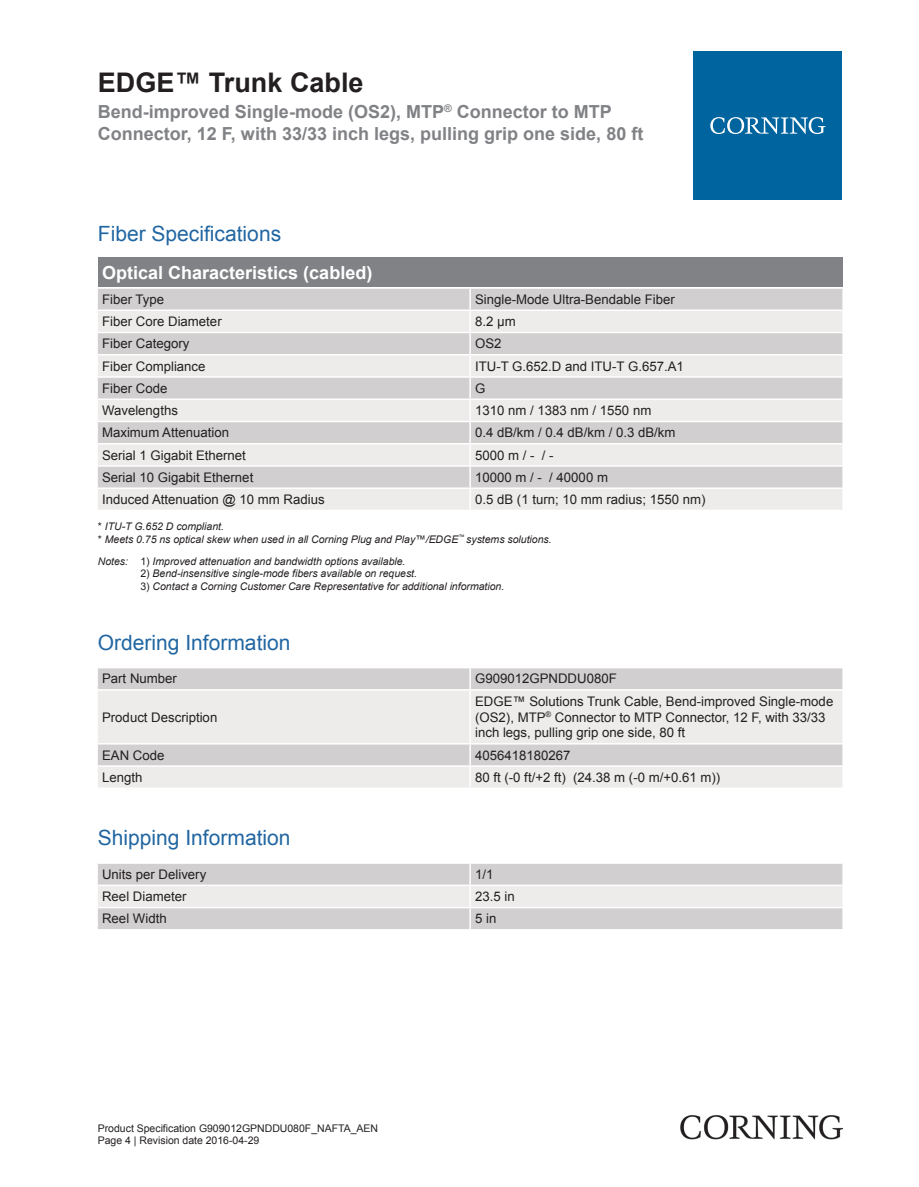
<style>
.page{position:relative;width:919px;height:1187px;background:#fff}
.page>*{position:absolute;margin:0;border:0;box-sizing:border-box;transform-origin:0 0}
.t1{font:700 27px "Arial";color:#231f20}
.t2{font:21px "Arial";color:#2166a2}
.t3{font:700 18px/21.6px "Arial";color:#808285}
.t4{font:700 18px "Arial";color:#fff}
.t5{font:13.2px/15.9px "Arial";color:#231f20}
.t6{font:italic 10.5px/12.6px "Arial";color:#231f20}
.t7{font:10.5px/12.6px "Arial";color:#231f20}
.s1{font-style:normal}
</style>
<div class="page">
<div style="left:98px;top:257px;width:744px;height:30px;background:#808285"></div>
<div style="left:98px;top:289px;width:744px;height:20px;background:#d1cfcf"></div>
<svg style="left:98px;top:311px;width:744px;height:198px;background:#e0dfde"></svg>
<hr style="left:469px;top:289px;width:2px;height:20px;background:#fff">
<hr style="left:469px;top:311px;width:2px;height:21px;background:#fff">
<hr style="left:469px;top:333px;width:2px;height:21px;background:#fff">
<hr style="left:469px;top:355px;width:2px;height:21px;background:#fff">
<hr style="left:469px;top:378px;width:2px;height:20px;background:#fff">
<hr style="left:469px;top:400px;width:2px;height:20px;background:#fff">
<hr style="left:469px;top:422px;width:2px;height:21px;background:#fff">
<hr style="left:469px;top:444px;width:2px;height:21px;background:#fff">
<hr style="left:469px;top:466px;width:2px;height:21px;background:#fff">
<hr style="left:469px;top:489px;width:2px;height:20px;background:#fff">
<hr style="left:98px;top:332px;width:372px;height:1px;background:#fff">
<hr style="left:470px;top:332px;width:372px;height:1px;background:#fff">
<hr style="left:98px;top:354px;width:372px;height:1px;background:#fff">
<hr style="left:470px;top:354px;width:372px;height:1px;background:#fff">
<hr style="left:98px;top:376px;width:372px;height:2px;background:#fff">
<hr style="left:470px;top:376px;width:372px;height:2px;background:#fff">
<hr style="left:98px;top:398px;width:372px;height:2px;background:#fff">
<hr style="left:470px;top:398px;width:372px;height:2px;background:#fff">
<hr style="left:98px;top:420px;width:372px;height:2px;background:#fff">
<hr style="left:470px;top:420px;width:372px;height:2px;background:#fff">
<hr style="left:98px;top:443px;width:372px;height:1px;background:#fff">
<hr style="left:470px;top:443px;width:372px;height:1px;background:#fff">
<hr style="left:98px;top:465px;width:372px;height:1px;background:#fff">
<hr style="left:470px;top:465px;width:372px;height:1px;background:#fff">
<hr style="left:98px;top:487px;width:372px;height:2px;background:#fff">
<hr style="left:470px;top:487px;width:372px;height:2px;background:#fff">
<div style="left:98px;top:668px;width:744px;height:21px;background:#d1cfcf"></div>
<svg style="left:98px;top:691px;width:744px;height:96px;background:#e7e5e5"></svg>
<hr style="left:469px;top:668px;width:2px;height:21px;background:#fff">
<hr style="left:469px;top:690px;width:2px;height:53px;background:#fff">
<hr style="left:469px;top:744px;width:2px;height:21px;background:#fff">
<hr style="left:469px;top:766px;width:2px;height:21px;background:#fff">
<hr style="left:98px;top:743px;width:372px;height:1px;background:#fff">
<hr style="left:470px;top:743px;width:372px;height:1px;background:#fff">
<hr style="left:98px;top:765px;width:372px;height:1px;background:#fff">
<hr style="left:470px;top:765px;width:372px;height:1px;background:#fff">
<div style="left:98px;top:864px;width:744px;height:65px;background:#d1cfcf"></div>
<div style="left:98px;top:886px;width:744px;height:20px;background:#edeceb"></div>
<hr style="left:469px;top:863px;width:2px;height:21px;background:#fff">
<hr style="left:469px;top:886px;width:2px;height:20px;background:#fff">
<hr style="left:469px;top:908px;width:2px;height:21px;background:#fff">
<hr style="left:98px;top:884px;width:372px;height:2px;background:#fff">
<hr style="left:470px;top:884px;width:372px;height:2px;background:#fff">
<hr style="left:98px;top:906px;width:372px;height:2px;background:#fff">
<hr style="left:470px;top:906px;width:372px;height:2px;background:#fff">
<div style="left:693px;top:51px;width:149px;height:149px;background:#00649e"></div>
<svg style="left:710px;top:117px;width:115px;height:17px"></svg>
<img style="left:680px;top:1115px;width:162px;height:24px">
<h1 class="t1" style="left:98px;top:64px;width:267px">EDGE™ Trunk Cable</h1>
<h3 class="t3" style="left:98px;top:102px;width:547px">Bend-improved Single-mode (OS2), MTP<sup>®</sup> Connector to MTP<br>Connector, 12 F, with 33/33 inch legs, pulling grip one side, 80 ft</h3>
<h2 class="t2" style="left:98px;top:219px;width:185px">Fiber Specifications</h2>
<h3 class="t4" style="left:102px;top:260px;width:272px">Optical Characteristics (cabled)</h3>
<p class="t5" style="left:102px;top:291px;width:64px">Fiber Type</p>
<p class="t5" style="left:475px;top:291px;width:201px">Single-Mode Ultra-Bendable Fiber</p>
<p class="t5" style="left:102px;top:313px;width:121px">Fiber Core Diameter</p>
<p class="t5" style="left:475px;top:313px;width:42px">8.2 µm</p>
<p class="t5" style="left:102px;top:336px;width:89px">Fiber Category</p>
<p class="t5" style="left:475px;top:336px;width:28px">OS2</p>
<p class="t5" style="left:102px;top:358px;width:105px">Fiber Compliance</p>
<p class="t5" style="left:475px;top:358px;width:210px">ITU-T G.652.D and ITU-T G.657.A1</p>
<p class="t5" style="left:102px;top:380px;width:67px">Fiber Code</p>
<p class="t5" style="left:475px;top:380px;width:12px">G</p>
<p class="t5" style="left:102px;top:402px;width:77px">Wavelengths</p>
<p class="t5" style="left:475px;top:402px;width:178px">1310 nm / 1383 nm / 1550 nm</p>
<p class="t5" style="left:102px;top:425px;width:128px">Maximum Attenuation</p>
<p class="t5" style="left:475px;top:425px;width:202px">0.4 dB/km / 0.4 dB/km / 0.3 dB/km</p>
<p class="t5" style="left:102px;top:447px;width:145px">Serial 1 Gigabit Ethernet</p>
<p class="t5" style="left:475px;top:447px;width:80px">5000 m / - / -</p>
<p class="t5" style="left:102px;top:469px;width:153px">Serial 10 Gigabit Ethernet</p>
<p class="t5" style="left:475px;top:469px;width:134px">10000 m / - / 40000 m</p>
<p class="t5" style="left:102px;top:491px;width:224px">Induced Attenuation @ 10 mm Radius</p>
<p class="t5" style="left:475px;top:491px;width:232px">0.5 dB (1 turn; 10 mm radius; 1550 nm)</p>
<p class="t6" style="left:98px;top:520px;width:455px"><span class="s1">*</span> ITU-T G.652 D compliant.<br><span class="s1">*</span> Meets 0.75 ns optical skew when used in all Corning Plug and Play™/EDGE<sup>™</sup> systems solutions.</p>
<p class="t6" style="left:98px;top:555px;width:309px">Notes: <span class="s1">1)</span> Improved attenuation and bandwidth options available.</p>
<p class="t6" style="left:140px;top:567px;width:278px"><span class="s1">2)</span> Bend-insensitive single-mode fibers available on request.</p>
<p class="t6" style="left:140px;top:580px;width:365px"><span class="s1">3)</span> Contact a Corning Customer Care Representative for additional information.</p>
<h2 class="t2" style="left:98px;top:628px;width:194px">Ordering Information</h2>
<p class="t5" style="left:102px;top:671px;width:76px">Part Number</p>
<p class="t5" style="left:475px;top:671px;width:143px">G909012GPNDDU080F</p>
<p class="t5" style="left:102px;top:709px;width:117px">Product Description</p>
<p class="t5" style="left:475px;top:693px;width:359px">EDGE™ Solutions Trunk Cable, Bend-improved Single-mode (OS2), MTP<sup>®</sup> Connector to MTP Connector, 12 F, with 33/33 inch legs, pulling grip one side, 80 ft</p>
<p class="t5" style="left:102px;top:747px;width:64px">EAN Code</p>
<p class="t5" style="left:475px;top:747px;width:97px">4056418180267</p>
<p class="t5" style="left:102px;top:769px;width:42px">Length</p>
<p class="t5" style="left:475px;top:769px;width:247px">80 ft (-0 ft/+2 ft) (24.38 m (-0 m/+0.61 m))</p>
<h2 class="t2" style="left:98px;top:824px;width:194px">Shipping Information</h2>
<p class="t5" style="left:102px;top:866px;width:106px">Units per Delivery</p>
<p class="t5" style="left:475px;top:866px;width:20px">1/1</p>
<p class="t5" style="left:102px;top:888px;width:86px">Reel Diameter</p>
<p class="t5" style="left:475px;top:888px;width:41px">23.5 in</p>
<p class="t5" style="left:102px;top:910px;width:66px">Reel Width</p>
<p class="t5" style="left:475px;top:910px;width:23px">5 in</p>
<p class="t7" style="left:98px;top:1121px;width:282px">Product Specification G909012GPNDDU080F_NAFTA_AEN<br>Page 4 | Revision date 2016-04-29</p>
</div>
